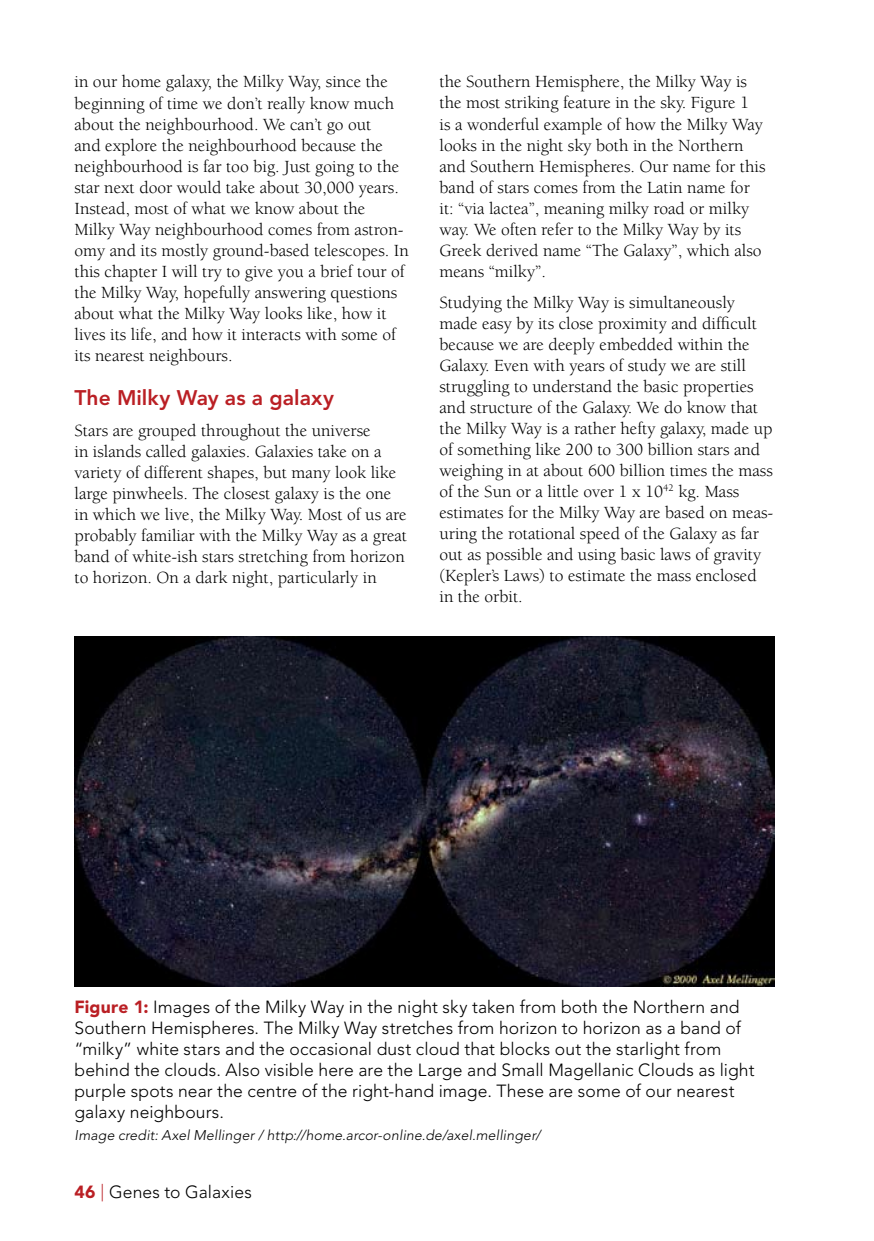
<style>
.page{position:relative;width:874px;height:1241px;background:#fff}
.page>*{position:absolute;margin:0;border:0;box-sizing:border-box;transform-origin:0 0}
.t1{font:800 21px "Avenir LT";letter-spacing:.005em;color:#ba1f24}
.t2{font:17.5px/21px "Berkeley LT";color:#000}
.t3{font:300 17.5px/21px "Avenir LT";letter-spacing:.005em;color:#000}
.t4{font:italic 300 14px "Avenir LT";letter-spacing:.015em;color:#000}
.s1{font-weight:900;color:#ba1f24}
.s2{color:#ba1f24}
</style>
<div class="page">
<img style="left:74px;top:636px;width:700px;height:350px">
<p class="t2" style="left:74px;top:72px;width:336px">in our home galaxy, the Milky Way, since the beginning of time we don’t really know much about the neighbourhood. We can’t go out<br>and explore the neighbourhood because the neighbourhood is far too big. Just going to the star next door would take about 30,000 years.<br>Instead, most of what we know about the Milky Way neighbourhood comes from astron&shy;omy and its mostly ground-based telescopes. In this chapter I will try to give you a brief tour of the Milky Way, hopefully answering questions about what the Milky Way looks like, how it lives its life, and how it interacts with some of its nearest neighbours.</p>
<p class="t1" style="left:74px;top:385px;width:261px">The Milky Way as a galaxy</p>
<p class="t2" style="left:74px;top:420px;width:334px">Stars are grouped throughout the universe<br>in islands called galaxies. Galaxies take on a variety of different shapes, but many look like large pinwheels. The closest galaxy is the one in which we live, the Milky Way. Most of us are probably familiar with the Milky Way as a great band of white-ish stars stretching from horizon to horizon. On a dark night, particularly in</p>
<p class="t2" style="left:439px;top:72px;width:327px">the Southern Hemisphere, the Milky Way is the most striking feature in the sky. Figure 1<br>is a wonderful example of how the Milky Way looks in the night sky both in the Northern and Southern Hemispheres. Our name for this band of stars comes from the Latin name for it: “via lactea”, meaning milky road or milky way. We often refer to the Milky Way by its Greek derived name “The Galaxy”, which also means “milky”.</p>
<p class="t2" style="left:439px;top:292px;width:335px">Studying the Milky Way is simultaneously made easy by its close proximity and difficult because we are deeply embedded within the Galaxy. Even with years of study we are still struggling to understand the basic properties and structure of the Galaxy. We do know that the Milky Way is a rather hefty galaxy, made up of something like 200 to 300 billion stars and weighing in at about 600 billion times the mass of the Sun or a little over 1 x 10<sup>42</sup> kg. Mass estimates for the Milky Way are based on meas&shy;uring the rotational speed of the Galaxy as far out as possible and using basic laws of gravity (Kepler’s Laws) to estimate the mass enclosed in the orbit.</p>
<p class="t3" style="left:74px;top:996px;width:681px"><span class="s1">Figure 1:</span> Images of the Milky Way in the night sky taken from both the Northern and Southern Hemispheres. The Milky Way stretches from horizon to horizon as a band of “milky” white stars and the occasional dust cloud that blocks out the starlight from behind the clouds. Also visible here are the Large and Small Magellanic Clouds as light purple spots near the centre of the right-hand image. These are some of our nearest galaxy neighbours.</p>
<p class="t4" style="left:74px;top:1126px;width:467px">Image credit: Axel Mellinger / http://home.arcor-online.de/axel.mellinger/</p>
<p class="t3" style="left:74px;top:1181px;width:179px"><span class="s1">46</span> <span class="s2">|</span> Genes to Galaxies</p>
</div>
